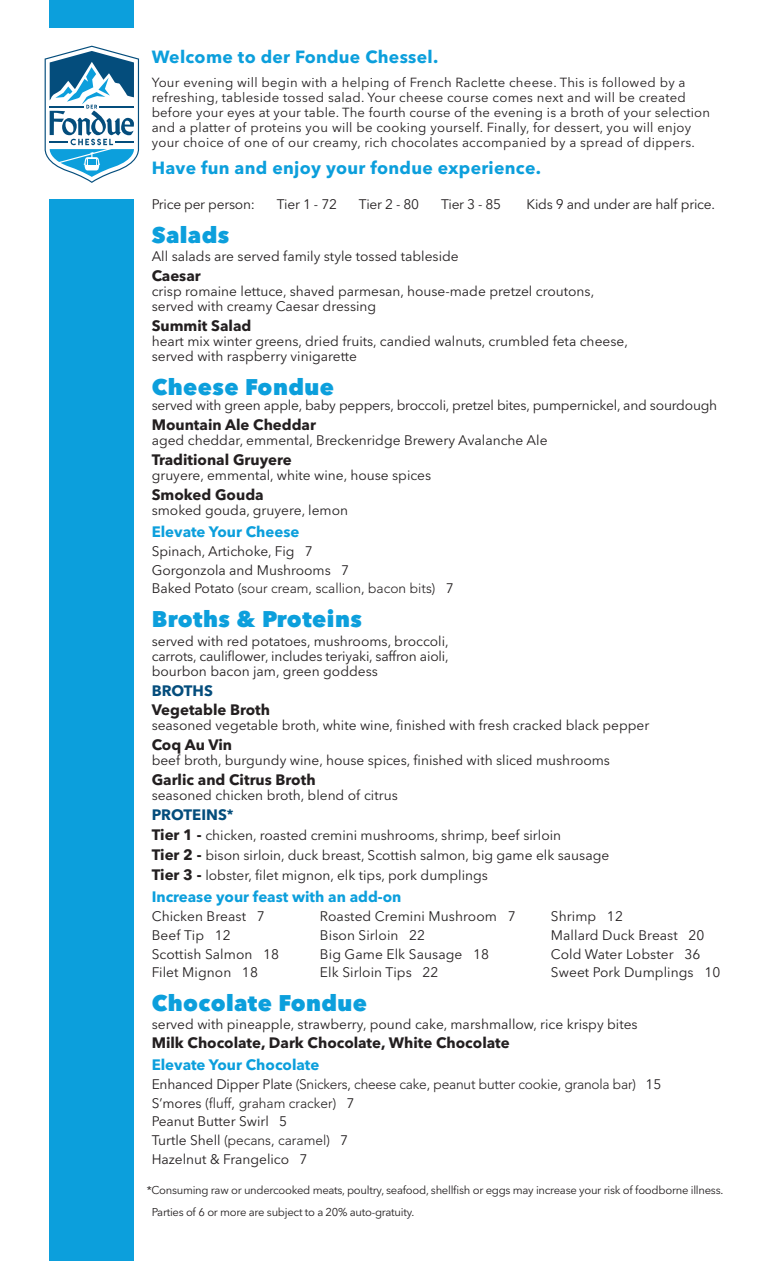
<style>
.page{position:relative;width:765px;height:1261px;background:#fff}
.page>*{position:absolute;margin:0;border:0;box-sizing:border-box;transform-origin:0 0}
.t1{font:800 22.5px "Avenir Next";letter-spacing:.02em;color:#0c9fdc}
.t2{font:700 17.5px "Avenir Next";letter-spacing:.015em;color:#0c9fdc}
.t3{font:700 15px "Avenir Next";color:#231f20}
.t4{font:700 15px "Avenir Next";color:#0c9fdc}
.t5{font:700 15px "Avenir Next";color:#044d7c}
.t6{font:13.75px/15px "Avenir Next";color:#231f20}
.t7{font:300 13.75px/18.8px "Avenir";color:#231f20}
.t8{font:13.12px/15px "Avenir Next";letter-spacing:.02em;color:#231f20}
.t9{font:11.25px/22.5px "Avenir Next";letter-spacing:-.025em;color:#231f20}
.s1{font-family:"Avenir Next";font-weight:400}
.s2{font-size:13.75px}
.s3{font-weight:700;font-size:15px}
</style>
<div class="page">
<div style="left:50px;top:200px;width:84px;height:1060px;background:#0c9fdc"></div>
<div style="left:50px;top:0;width:84px;height:28px;background:#0c9fdc"></div>
<svg style="left:45px;top:46px;width:94px;height:137px"></svg>
<p class="t2" style="left:152px;top:50px;width:288px">Welcome to der Fondue Chessel.</p>
<p class="t8" style="left:152px;top:76px;width:560px">Your evening will begin with a helping of French Raclette cheese. This is followed by a refreshing, tableside tossed salad. Your cheese course comes next and will be created before your eyes at your table. The fourth course of the evening is a broth of your selection and a platter of proteins you will be cooking yourself. Finally, for dessert, you will enjoy your choice of one of our creamy, rich chocolates accompanied by a spread of dippers.</p>
<p class="t2" style="left:152px;top:161px;width:391px">Have fun and enjoy your fondue experience.</p>
<p class="t6" style="left:152px;top:198px;width:105px">Price per person:</p>
<p class="t6" style="left:277px;top:198px;width:62px">Tier 1 - 72</p>
<p class="t6" style="left:359px;top:198px;width:62px">Tier 2 - 80</p>
<p class="t6" style="left:441px;top:198px;width:62px">Tier 3 - 85</p>
<p class="t6" style="left:527px;top:198px;width:190px">Kids 9 and under are half price.</p>
<h1 class="t1" style="left:152px;top:222px;width:79px">Salads</h1>
<p class="t6" style="left:152px;top:249px;width:309px">All salads are served family style tossed tableside</p>
<p class="t3" style="left:152px;top:269px;width:51px">Caesar</p>
<p class="t6" style="left:152px;top:284px;width:444px">crisp romaine lettuce, shaved parmesan, house-made pretzel croutons, served with creamy Caesar dressing</p>
<p class="t3" style="left:152px;top:319px;width:101px">Summit Salad</p>
<p class="t6" style="left:152px;top:334px;width:478px">heart mix winter greens, dried fruits, candied walnuts, crumbled feta cheese, served with raspberry vinigarette</p>
<h1 class="t1" style="left:152px;top:373px;width:184px">Cheese Fondue</h1>
<p class="t6" style="left:152px;top:398px;width:567px">served with green apple, baby peppers, broccoli, pretzel bites, pumpernickel, and sourdough</p>
<p class="t3" style="left:152px;top:418px;width:166px">Mountain Ale Cheddar</p>
<p class="t6" style="left:152px;top:433px;width:397px">aged cheddar, emmental, Breckenridge Brewery Avalanche Ale</p>
<p class="t3" style="left:152px;top:453px;width:142px">Traditional Gruyere</p>
<p class="t6" style="left:152px;top:468px;width:281px">gruyere, emmental, white wine, house spices</p>
<p class="t3" style="left:152px;top:488px;width:114px">Smoked Gouda</p>
<p class="t6" style="left:152px;top:503px;width:198px">smoked gouda, gruyere, lemon</p>
<p class="t4" style="left:152px;top:525px;width:149px">Elevate Your Cheese</p>
<p class="t6" style="left:152px;top:543px;width:199px;line-height:18.8px">Spinach, Artichoke, Fig 7<br>Gorgonzola and Mushrooms 7</p>
<p class="t7" style="left:152px;top:579px;width:304px"><span class="s1">Baked Potato</span> (sour cream, scallion, bacon bits) <span class="s1">7</span></p>
<h1 class="t1" style="left:152px;top:606px;width:212px">Broths &amp; Proteins</h1>
<p class="t6" style="left:152px;top:634px;width:299px;text-align:justify">served with red potatoes, mushrooms, broccoli, carrots, cauliflower, includes teriyaki, saffron aioli, bourbon bacon jam, green goddess</p>
<p class="t5" style="left:152px;top:684px;width:63px">BROTHS</p>
<p class="t3" style="left:152px;top:703px;width:120px">Vegetable Broth</p>
<p class="t6" style="left:152px;top:718px;width:499px">seasoned vegetable broth, white wine, finished with fresh cracked black pepper</p>
<p class="t3" style="left:152px;top:738px;width:82px">Coq Au Vin</p>
<p class="t6" style="left:152px;top:753px;width:460px">beef broth, burgundy wine, house spices, finished with sliced mushrooms</p>
<p class="t3" style="left:152px;top:773px;width:165px">Garlic and Citrus Broth</p>
<p class="t6" style="left:152px;top:788px;width:248px">seasoned chicken broth, blend of citrus</p>
<p class="t5" style="left:152px;top:808px;width:83px">PROTEINS<span class="s2">*</span></p>
<p class="t6" style="left:152px;top:826px;width:459px;line-height:20px"><span class="s3">Tier 1 -</span> chicken, roasted cremini mushrooms, shrimp, beef sirloin<br><span class="s3">Tier 2 -</span> bison sirloin, duck breast, Scottish salmon, big game elk sausage<br><span class="s3">Tier 3 -</span> lobster, filet mignon, elk tips, pork dumplings</p>
<p class="t4" style="left:152px;top:890px;width:251px">Increase your feast with an add-on</p>
<p class="t6" style="left:152px;top:909px;width:115px">Chicken Breast 7</p>
<p class="t6" style="left:320px;top:909px;width:197px">Roasted Cremini Mushroom 7</p>
<p class="t6" style="left:551px;top:909px;width:74px">Shrimp 12</p>
<p class="t6" style="left:152px;top:928px;width:81px">Beef Tip 12</p>
<p class="t6" style="left:320px;top:928px;width:107px">Bison Sirloin 22</p>
<p class="t6" style="left:551px;top:928px;width:155px">Mallard Duck Breast 20</p>
<p class="t6" style="left:152px;top:947px;width:129px">Scottish Salmon 18</p>
<p class="t6" style="left:320px;top:947px;width:171px">Big Game Elk Sausage 18</p>
<p class="t6" style="left:551px;top:947px;width:151px">Cold Water Lobster 36</p>
<p class="t6" style="left:152px;top:966px;width:108px">Filet Mignon 18</p>
<p class="t6" style="left:320px;top:966px;width:120px">Elk Sirloin Tips 22</p>
<p class="t6" style="left:551px;top:966px;width:171px">Sweet Pork Dumplings 10</p>
<h1 class="t1" style="left:152px;top:990px;width:217px">Chocolate Fondue</h1>
<p class="t6" style="left:152px;top:1017px;width:488px">served with pineapple, strawberry, pound cake, marshmallow, rice krispy bites</p>
<p class="t3" style="left:152px;top:1035px;width:359px">Milk Chocolate, Dark Chocolate, White Chocolate</p>
<p class="t4" style="left:152px;top:1058px;width:169px">Elevate Your Chocolate</p>
<p class="t7" style="left:152px;top:1074px;width:511px"><span class="s1">Enhanced Dipper Plate</span> (Snickers, cheese cake, peanut butter cookie, granola bar) <span class="s1">15<br>S’mores</span> (fluff, graham cracker) <span class="s1">7</span></p>
<p class="t6" style="left:152px;top:1114px;width:137px">Peanut Butter Swirl 5</p>
<p class="t7" style="left:152px;top:1130px;width:198px"><span class="s1">Turtle Shell</span> (pecans, caramel) <span class="s1">7</span></p>
<p class="t6" style="left:152px;top:1152px;width:157px">Hazelnut &amp; Frangelico 7</p>
<p class="t9" style="left:152px;top:1179px;width:573px;text-indent:-5px">*Consuming raw or undercooked meats, poultry, seafood, shellfish or eggs may increase your risk of foodborne illness.<br>Parties of 6 or more are subject to a 20% auto-gratuity.</p>
</div>
